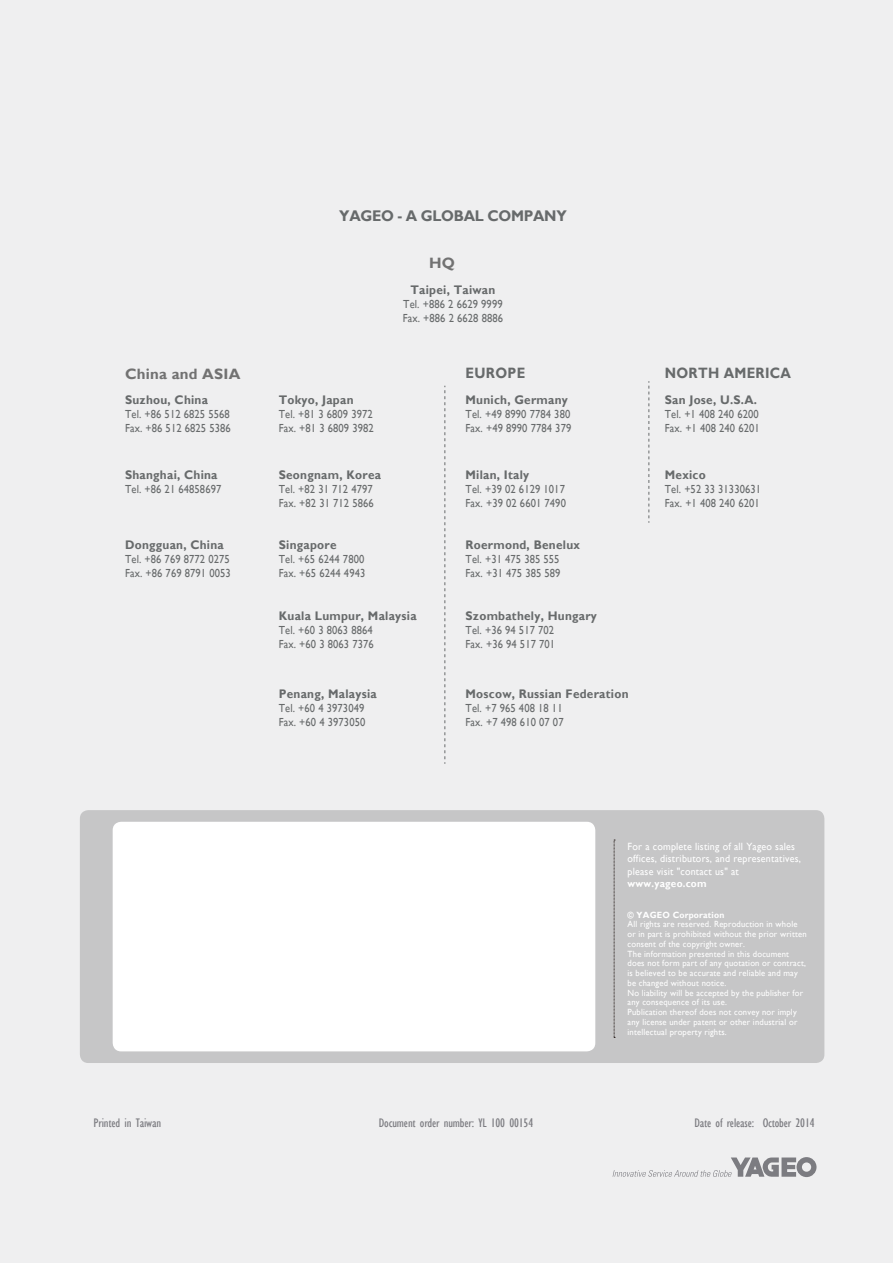
<style>
.page{position:relative;width:893px;height:1263px;background:#efeff0}
.page>*{position:absolute;margin:0;border:0;box-sizing:border-box;transform-origin:0 0}
.t1{font:700 15.45px "Gill Sans";letter-spacing:-.02em;color:#676a6b;scale:.95 1}
.t2{font:700 15px "Gill Sans";letter-spacing:.02em;color:#676a6b;scale:.9 1}
.t3{font:700 15px "Gill Sans";letter-spacing:.015em;color:#727272}
.t4{font:condensed 12.75px "Gill Sans";letter-spacing:-.01em;color:#7c7c81;scale:1.05 1}
.t5{font:700 12.45px "Gill Sans";letter-spacing:.02em;color:#676a6b;scale:.95 1}
.t6{font:11.7px/14.1px "Gill Sans";letter-spacing:.01em;color:#676a6b;scale:.9 1}
.t7{font:10.5px/12.6px "Gill Sans";letter-spacing:.02em;color:#fff;scale:.95 1}
.t8{font:700 10.5px "Gill Sans";letter-spacing:.02em;color:#fff;scale:.95 1}
.t9{font:9px/9.8px "Gill Sans";letter-spacing:.02em;color:#fff;scale:.95 1}
.t10{font:700 9px "Gill Sans";letter-spacing:.02em;color:#fff;scale:.95 1}
</style>
<div class="page">
<svg style="left:444px;top:386px;width:1px;height:378px"></svg>
<svg style="left:648px;top:381px;width:1px;height:142px"></svg>
<svg style="left:613px;top:1157px;width:203px;height:20px"></svg>
<div style="left:80px;top:810px;width:744px;height:253px;background:#c6c6c7;border-radius:9px"></div>
<div style="left:113px;top:822px;width:482px;height:229px;background:#fff;border-radius:9px"></div>
<svg style="left:614px;top:840px;width:1px;height:198px"></svg>
<h1 class="t1" style="left:339px;top:207px;width:241px">YAGEO - A GLOBAL COMPANY</h1>
<p class="t3" style="left:429px;top:254px;width:27px">HQ</p>
<p class="t5" style="left:410px;top:282px;width:91px">Taipei, Taiwan</p>
<p class="t6" style="left:403px;top:297px;width:113px">Tel. +886 2 6629 9999<br>Fax. +886 2 6628 8886</p>
<p class="t3" style="left:125px;top:365px;width:117px">China and ASIA</p>
<p class="t5" style="left:125px;top:392px;width:89px">Suzhou, China</p>
<p class="t6" style="left:125px;top:407px;width:119px">Tel. +86 512 6825 5568<br>Fax. +86 512 6825 5386</p>
<p class="t5" style="left:125px;top:467px;width:99px">Shanghai, China</p>
<p class="t6" style="left:125px;top:482px;width:109px">Tel. +86 21 64858697</p>
<p class="t5" style="left:279px;top:392px;width:80px">Tokyo, Japan</p>
<p class="t6" style="left:279px;top:407px;width:107px">Tel. +81 3 6809 3972<br>Fax. +81 3 6809 3982</p>
<p class="t5" style="left:279px;top:467px;width:109px">Seongnam, Korea</p>
<p class="t6" style="left:279px;top:482px;width:107px">Tel. +82 31 712 4797<br>Fax. +82 31 712 5866</p>
<p class="t2" style="left:466px;top:363px;width:68px">EUROPE</p>
<p class="t5" style="left:466px;top:392px;width:109px">Munich, Germany</p>
<p class="t6" style="left:466px;top:407px;width:119px">Tel. +49 8990 7784 380<br>Fax. +49 8990 7784 379</p>
<p class="t5" style="left:466px;top:467px;width:69px">Milan, Italy</p>
<p class="t6" style="left:466px;top:482px;width:113px">Tel. +39 02 6129 1017<br>Fax. +39 02 6601 7490</p>
<p class="t2" style="left:665px;top:363px;width:142px">NORTH AMERICA</p>
<p class="t5" style="left:665px;top:392px;width:99px">San Jose, U.S.A.</p>
<p class="t6" style="left:665px;top:407px;width:107px">Tel. +1 408 240 6200<br>Fax. +1 408 240 6201</p>
<p class="t5" style="left:665px;top:467px;width:45px">Mexico</p>
<p class="t6" style="left:665px;top:482px;width:109px">Tel. +52 33 31330631<br>Fax. +1 408 240 6201</p>
<p class="t5" style="left:125px;top:537px;width:106px">Dongguan, China</p>
<p class="t6" style="left:125px;top:552px;width:119px">Tel. +86 769 8772 0275<br>Fax. +86 769 8791 0053</p>
<p class="t5" style="left:279px;top:537px;width:62px">Singapore</p>
<p class="t6" style="left:279px;top:552px;width:98px">Tel. +65 6244 7800<br>Fax. +65 6244 4943</p>
<p class="t5" style="left:466px;top:537px;width:122px">Roermond, Benelux</p>
<p class="t6" style="left:466px;top:552px;width:107px">Tel. +31 475 385 555<br>Fax. +31 475 385 589</p>
<p class="t5" style="left:279px;top:609px;width:147px">Kuala Lumpur, Malaysia</p>
<p class="t6" style="left:279px;top:623px;width:107px">Tel. +60 3 8063 8864<br>Fax. +60 3 8063 7376</p>
<p class="t5" style="left:466px;top:609px;width:140px">Szombathely, Hungary</p>
<p class="t6" style="left:466px;top:623px;width:101px">Tel. +36 94 517 702<br>Fax. +36 94 517 701</p>
<p class="t5" style="left:279px;top:686px;width:105px">Penang, Malaysia</p>
<p class="t6" style="left:279px;top:701px;width:98px">Tel. +60 4 3973049<br>Fax. +60 4 3973050</p>
<p class="t5" style="left:466px;top:686px;width:173px">Moscow, Russian Federation</p>
<p class="t6" style="left:466px;top:701px;width:110px">Tel. +7 965 408 18 11<br>Fax. +7 498 610 07 07</p>
<p class="t7" style="left:627px;top:840px;width:184px">For a complete listing of all Yageo sales offices, distributors, and representatives, please visit "contact us" at</p>
<p class="t8" style="left:627px;top:877px;width:85px">www.yageo.com</p>
<p class="t10" style="left:627px;top:909px;width:103px">© YAGEO Corporation</p>
<p class="t9" style="left:627px;top:920px;width:190px">All rights are reserved. Reproduction in whole or in part is prohibited without the prior written consent of the copyright owner.<br>The information presented in this document does not form part of any quotation or contract, is believed to be accurate and reliable and may be changed without notice.<br>No liability will be accepted by the publisher for any consequence of its use.<br>Publication thereof does not convey nor imply any license under patent or other industrial or intellectual property rights.</p>
<p class="t4" style="left:94px;top:1116px;width:66px">Printed in Taiwan</p>
<p class="t4" style="left:379px;top:1116px;width:149px">Document order number: YL 100 00154</p>
<p class="t4" style="left:694px;top:1116px;width:116px">Date of release: October 2014</p>
</div>
